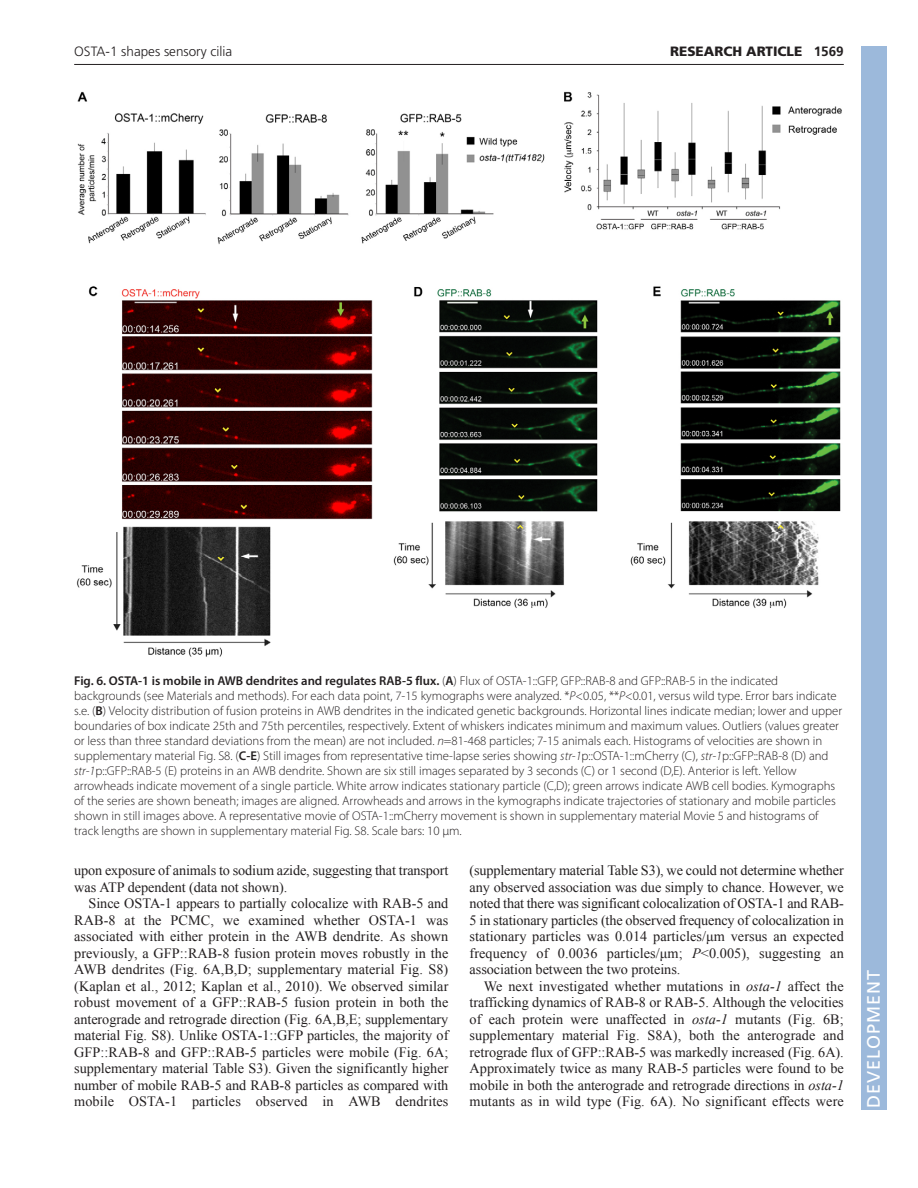
<style>
.page{position:relative;width:918px;height:1188px;background:#fff}
.page>*{position:absolute;margin:0;border:0;box-sizing:border-box;transform-origin:0 0}
.t1{font:18px "Frutiger LT Std";letter-spacing:.055em;color:#fff}
.t2{font:14.25px/16.5px "Times New Roman";letter-spacing:-.005em;color:#231f20;text-align:justify}
.t3{font:300 13.5px "Frutiger";color:#231f20}
.t4{font:900 13.5px "Frutiger LT Std";color:#231f20}
.t5{font:300 12.75px/15px "Myriad Pro";color:#231f20}
.s1{font-weight:700}
.s2{font-weight:600}
.s3{font-style:italic}
</style>
<div class="page">
<hr style="left:74px;top:64px;width:770px;height:1px;background:#231f20">
<img style="left:76px;top:91px;width:766px;height:566px">
<div style="left:861px;top:46px;width:25px;height:1064px;background:#9cb9db"></div>
<p class="t3" style="left:74px;top:46px;width:160px">OSTA-1 shapes sensory cilia</p>
<p class="t4" style="left:670px;top:46px;width:175px">RESEARCH ARTICLE <span class="s1">1569</span></p>
<p class="t5" style="left:74px;top:674px;width:770px"><span class="s2">Fig. 6. OSTA-1 is mobile in AWB dendrites and regulates RAB-5 flux.</span> (<span class="s2">A</span>) Flux of OSTA-1::GFP, GFP::RAB-8 and GFP::RAB-5 in the indicated backgrounds (see Materials and methods). For each data point, 7-15 kymographs were analyzed. *<span class="s3">P</span>&lt;0.05, **<span class="s3">P</span>&lt;0.01, versus wild type. Error bars indicate s.e. (<span class="s2">B</span>) Velocity distribution of fusion proteins in AWB dendrites in the indicated genetic backgrounds. Horizontal lines indicate median; lower and upper boundaries of box indicate 25th and 75th percentiles, respectively. Extent of whiskers indicates minimum and maximum values. Outliers (values greater or less than three standard deviations from the mean) are not included. <span class="s3">n</span>=81-468 particles; 7-15 animals each. Histograms of velocities are shown in supplementary material Fig. S8. (<span class="s2">C-E</span>) Still images from representative time-lapse series showing <span class="s3">str-1</span>p::OSTA-1::mCherry (C), <span class="s3">str-1</span>p::GFP::RAB-8 (D) and <span class="s3">str-1</span>p::GFP::RAB-5 (E) proteins in an AWB dendrite. Shown are six still images separated by 3 seconds (C) or 1 second (D,E). Anterior is left. Yellow arrowheads indicate movement of a single particle. White arrow indicates stationary particle (C,D); green arrows indicate AWB cell bodies. Kymographs of the series are shown beneath; images are aligned. Arrowheads and arrows in the kymographs indicate trajectories of stationary and mobile particles shown in still images above. A representative movie of OSTA-1::mCherry movement is shown in supplementary material Movie 5 and histograms of track lengths are shown in supplementary material Fig. S8. Scale bars: 10 μm.</p>
<p class="t2" style="left:74px;top:862px;width:376px">upon exposure of animals to sodium azide, suggesting that transport was ATP dependent (data not shown).</p>
<p class="t2" style="left:74px;top:895px;width:376px;text-indent:14px">Since OSTA-1 appears to partially colocalize with RAB-5 and RAB-8 at the PCMC, we examined whether OSTA-1 was associated with either protein in the AWB dendrite. As shown previously, a GFP::RAB-8 fusion protein moves robustly in the AWB dendrites (Fig. 6A,B,D; supplementary material Fig. S8) (Kaplan et al., 2012; Kaplan et al., 2010). We observed similar robust movement of a GFP::RAB-5 fusion protein in both the anterograde and retrograde direction (Fig. 6A,B,E; supplementary material Fig. S8). Unlike OSTA-1::GFP particles, the majority of GFP::RAB-8 and GFP::RAB-5 particles were mobile (Fig. 6A; supplementary material Table S3). Given the significantly higher number of mobile RAB-5 and RAB-8 particles as compared with mobile OSTA-1 particles observed in AWB dendrites</p>
<p class="t2" style="left:470px;top:862px;width:376px">(supplementary material Table S3), we could not determine whether any observed association was due simply to chance. However, we noted that there was significant colocalization of OSTA-1 and RAB-5 in stationary particles (the observed frequency of colocalization in stationary particles was 0.014 particles/μm versus an expected frequency of 0.0036 particles/μm; <span class="s3">P</span>&lt;0.005), suggesting an association between the two proteins.</p>
<p class="t2" style="left:470px;top:978px;width:376px;text-indent:14px">We next investigated whether mutations in <span class="s3">osta-1</span> affect the trafficking dynamics of RAB-8 or RAB-5. Although the velocities of each protein were unaffected in <span class="s3">osta-1</span> mutants (Fig. 6B; supplementary material Fig. S8A), both the anterograde and retrograde flux of GFP::RAB-5 was markedly increased (Fig. 6A).<br>Approximately twice as many RAB-5 particles were found to be mobile in both the anterograde and retrograde directions in <span class="s3">osta-1 </span>mutants as in wild type (Fig. 6A). No significant effects were</p>
<p class="t1" style="left:863px;top:1108px;width:140px;rotate:-90deg">DEVELOPMENT</p>
</div>
